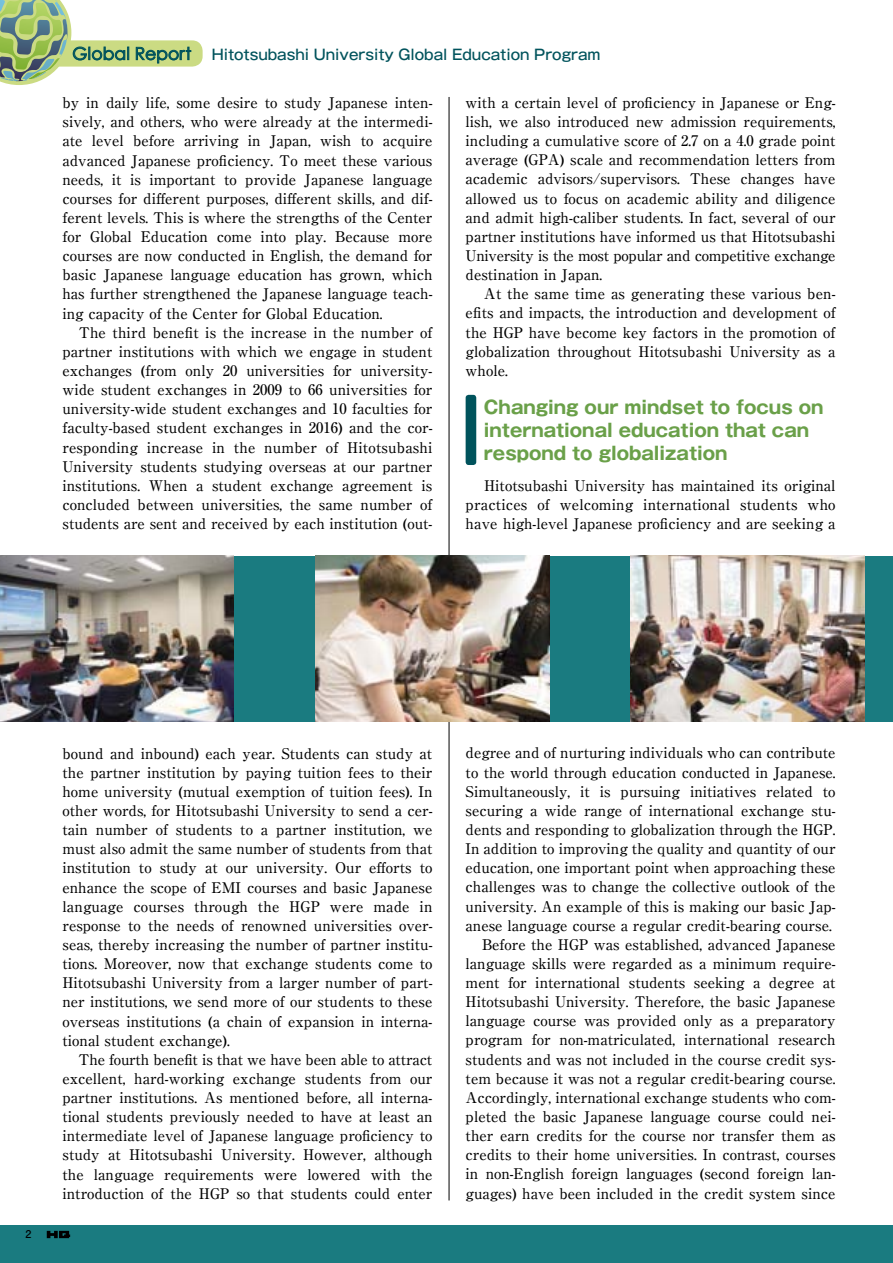
<style>
.page{position:relative;width:893px;height:1263px;background:#fff}
.page>*{position:absolute;margin:0;border:0;box-sizing:border-box;transform-origin:0 0}
.t1{font:700 18px/22.8px "Gothic MB101 Pr 6";color:#6aa049}
.t2{font:500 14.7px/19.2px "Ryumin Pr 6";color:#000;text-align:justify}
.t3{font:500 14.4px "Gothic MB101 Pr 6";color:#00535c;scale:.96 1}
.t4{font:700 10.65px "Futo Go B101 Pr 6";color:#000}
.s1{font-family:"Century Gothic";font-weight:400;font-size:17.25px}
</style>
<div class="page">
<div style="left:0;top:1225px;width:893px;height:38px;background:#1a7b80"></div>
<hr style="left:449px;top:97px;width:1px;height:1103px;background:#000">
<div style="left:23px;top:40px;width:180px;height:27px;background:#cbdb83;border-radius:10px"></div>
<svg style="left:0;top:0;width:129px;height:85px"></svg>
<svg style="left:136px;top:47px;width:55px;height:16px"></svg>
<div style="left:0;top:556px;width:893px;height:166px;background:#1a7b80"></div>
<img style="left:0;top:556px;width:234px;height:166px">
<img style="left:630px;top:556px;width:234px;height:166px">
<img style="left:315px;top:556px;width:234px;height:166px">
<div style="left:466px;top:395px;width:10px;height:70px;background:#00535c;border-radius:3px"></div>
<svg style="left:47px;top:1231px;width:23px;height:7px"></svg>
<p class="t3" style="left:72px;top:43px;width:552px"><span class="s1">Global Report</span> Hitotsubashi University Global Education Program</p>
<p class="t2" style="left:63px;top:92px;width:371px">by in daily life, some desire to study Japanese inten&shy;sively, and others, who were already at the intermedi&shy;ate level before arriving in Japan, wish to acquire advanced Japanese proficiency. To meet these various needs, it is important to provide Japanese language courses for different purposes, different skills, and dif&shy;ferent levels. This is where the strengths of the Center for Global Education come into play. Because more courses are now conducted in English, the demand for basic Japanese language education has grown, which has further strengthened the Japanese language teach&shy;ing capacity of the Center for Global Education.</p>
<p class="t2" style="left:63px;top:322px;width:371px;text-indent:16px">The third benefit is the increase in the number of partner institutions with which we engage in student exchanges (from only 20 universities for university&shy;wide student exchanges in 2009 to 66 universities for university-wide student exchanges and 10 faculties for faculty-based student exchanges in 2016) and the cor&shy;responding increase in the number of Hitotsubashi University students studying overseas at our partner institutions. When a student exchange agreement is concluded between universities, the same number of students are sent and received by each institution (out-</p>
<p class="t2" style="left:466px;top:92px;width:371px">with a certain level of proficiency in Japanese or Eng&shy;lish, we also introduced new admission requirements, including a cumulative score of 2.7 on a 4.0 grade point average (GPA) scale and recommendation letters from academic advisors/supervisors. These changes have allowed us to focus on academic ability and diligence and admit high-caliber students. In fact, several of our partner institutions have informed us that Hitotsubashi University is the most popular and competitive exchange destination in Japan.</p>
<p class="t2" style="left:466px;top:283px;width:371px;text-indent:18px">At the same time as generating these various ben&shy;efits and impacts, the introduction and development of the HGP have become key factors in the promotion of globalization throughout Hitotsubashi University as a whole.</p>
<p class="t1" style="left:484px;top:395px;width:341px">Changing our mindset to focus on international education that can respond to globalization</p>
<p class="t2" style="left:466px;top:475px;width:371px;text-indent:18px">Hitotsubashi University has maintained its original practices of welcoming international students who have high-level Japanese proficiency and are seeking a</p>
<p class="t4" style="left:26px;top:1226px;width:7px">2</p>
<p class="t2" style="left:63px;top:743px;width:371px">bound and inbound) each year. Students can study at the partner institution by paying tuition fees to their home university (mutual exemption of tuition fees). In other words, for Hitotsubashi University to send a cer&shy;tain number of students to a partner institution, we must also admit the same number of students from that institution to study at our university. Our efforts to enhance the scope of EMI courses and basic Japanese language courses through the HGP were made in response to the needs of renowned universities over&shy;seas, thereby increasing the number of partner institu&shy;tions. Moreover, now that exchange students come to Hitotsubashi University from a larger number of part&shy;ner institutions, we send more of our students to these overseas institutions (a chain of expansion in interna&shy;tional student exchange).</p>
<p class="t2" style="left:63px;top:1049px;width:371px;text-indent:16px">The fourth benefit is that we have been able to attract excellent, hard-working exchange students from our partner institutions. As mentioned before, all interna&shy;tional students previously needed to have at least an intermediate level of Japanese language proficiency to study at Hitotsubashi University. However, although the language requirements were lowered with the introduction of the HGP so that students could enter</p>
<p class="t2" style="left:466px;top:743px;width:371px;text-align:right">degree and of nurturing individuals who can contribute to the world through education conducted in Japanese.<br>Simultaneously, it is pursuing initiatives related to securing a wide range of international exchange stu&shy;dents and responding to globalization through the HGP.<br>In addition to improving the quality and quantity of our education, one important point when approaching these challenges was to change the collective outlook of the university. An example of this is making our basic Jap&shy;anese language course a regular credit-bearing course.<br>Before the HGP was established, advanced Japanese language skills were regarded as a minimum require&shy;ment for international students seeking a degree at Hitotsubashi University. Therefore, the basic Japanese language course was provided only as a preparatory program for non-matriculated, international research students and was not included in the course credit sys&shy;tem because it was not a regular credit-bearing course.<br>Accordingly, international exchange students who com&shy;pleted the basic Japanese language course could nei&shy;ther earn credits for the course nor transfer them as credits to their home universities. In contrast, courses in non-English foreign languages (second foreign lan&shy;guages) have been included in the credit system since</p>
</div>
